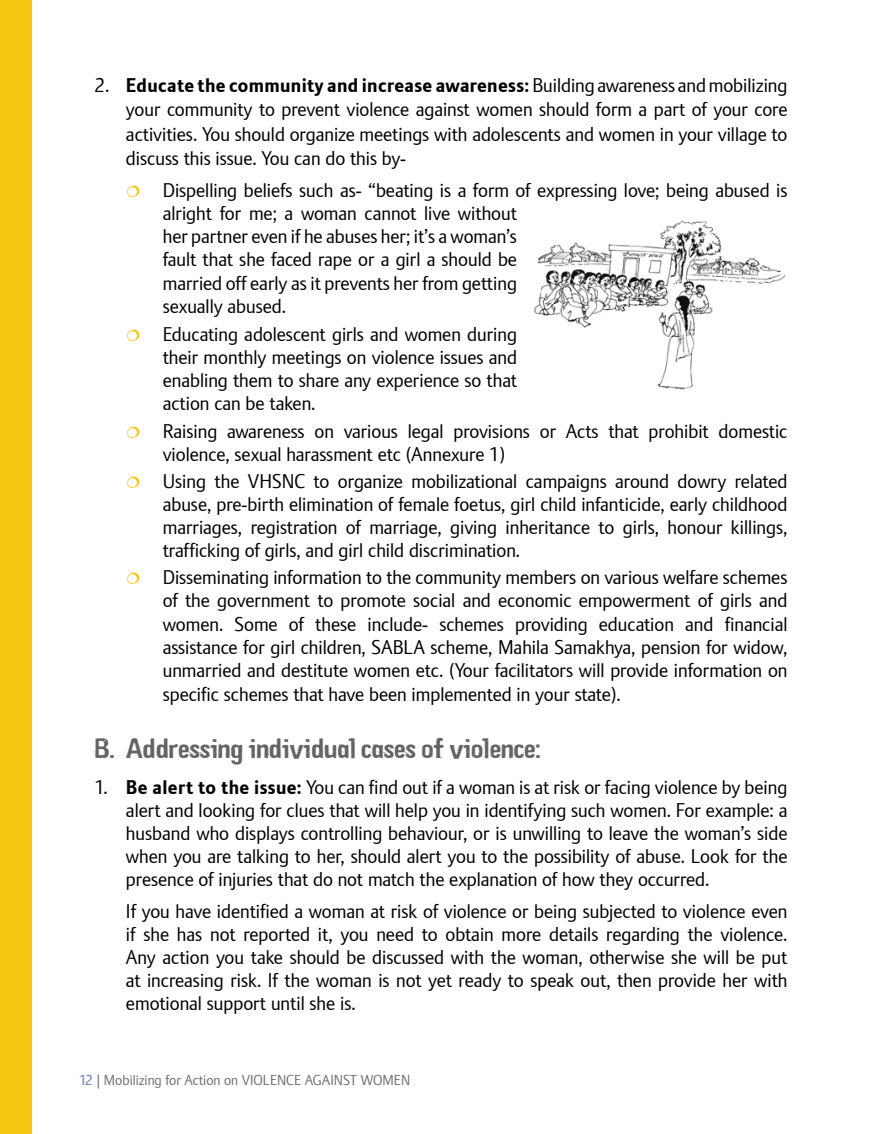
<style>
.page{position:relative;width:882px;height:1134px;background:#fff}
.page>*{position:absolute;margin:0;border:0;box-sizing:border-box;transform-origin:0 0}
.t1{font:26.25px "Plan Storytelling";color:#636467}
.t2{font:19.25px/23.1px "Plan";color:#000;text-align:justify}
.t3{font:14px "Plan";color:#6d6f71}
.s1{font-weight:700}
.s2{color:#5b7bb3}
</style>
<div class="page">
<div style="left:0;top:0;width:32px;height:1134px;background:#f7c613"></div>
<img style="left:533px;top:220px;width:253px;height:170px">
<p class="t2" style="left:126px;top:73px;width:663px;line-height:24.5px;text-indent:-31px">2. <span class="s1">Educate the community and increase awareness:</span> Building awareness and mobilizing your community to prevent violence against women should form a part of your core activities. You should organize meetings with adolescents and women in your village to discuss this issue. You can do this by-</p>
<p class="t2" style="left:163px;top:179px;width:626px;text-align:left">Dispelling beliefs such as- “beating is a form of expressing love; being abused is alright for me; a woman cannot live without<br>her partner even if he abuses her; it’s a woman’s<br>fault that she faced rape or a girl a should be<br>married off early as it prevents her from getting<br>sexually abused.</p>
<p class="t2" style="left:163px;top:323px;width:356px">Educating adolescent girls and women during their monthly meetings on violence issues and enabling them to share any experience so that action can be taken.</p>
<p class="t2" style="left:163px;top:420px;width:626px">Raising awareness on various legal provisions or Acts that prohibit domestic violence, sexual harassment etc (Annexure 1)</p>
<p class="t2" style="left:163px;top:470px;width:626px">Using the VHSNC to organize mobilizational campaigns around dowry related abuse, pre-birth elimination of female foetus, girl child infanticide, early childhood marriages, registration of marriage, giving inheritance to girls, honour killings, trafficking of girls, and girl child discrimination.</p>
<p class="t2" style="left:163px;top:566px;width:626px">Disseminating information to the community members on various welfare schemes of the government to promote social and economic empowerment of girls and women. Some of these include- schemes providing education and financial assistance for girl children, SABLA scheme, Mahila Samakhya, pension for widow, unmarried and destitute women etc. (Your facilitators will provide information on specific schemes that have been implemented in your state).</p>
<h1 class="t1" style="left:94px;top:732px;width:448px">B. Addressing individual cases of violence:</h1>
<p class="t2" style="left:126px;top:775px;width:663px;text-indent:-31px">1. <span class="s1">Be alert to the issue:</span> You can find out if a woman is at risk or facing violence by being alert and looking for clues that will help you in identifying such women. For example: a husband who displays controlling behaviour, or is unwilling to leave the woman’s side when you are talking to her, should alert you to the possibility of abuse. Look for the presence of injuries that do not match the explanation of how they occurred.</p>
<p class="t2" style="left:126px;top:900px;width:663px">If you have identified a woman at risk of violence or being subjected to violence even if she has not reported it, you need to obtain more details regarding the violence.<br>Any action you take should be discussed with the woman, otherwise she will be put at increasing risk. If the woman is not yet ready to speak out, then provide her with emotional support until she is.</p>
<p class="t3" style="left:79px;top:1072px;width:179px"><span class="s2">12</span> | Mobilizing for Action on Violence</p>
<p class="t3" style="left:305px;top:1072px;width:17px">Against</p>
<p class="t3" style="left:361px;top:1072px;width:23px">Women</p>
</div>
